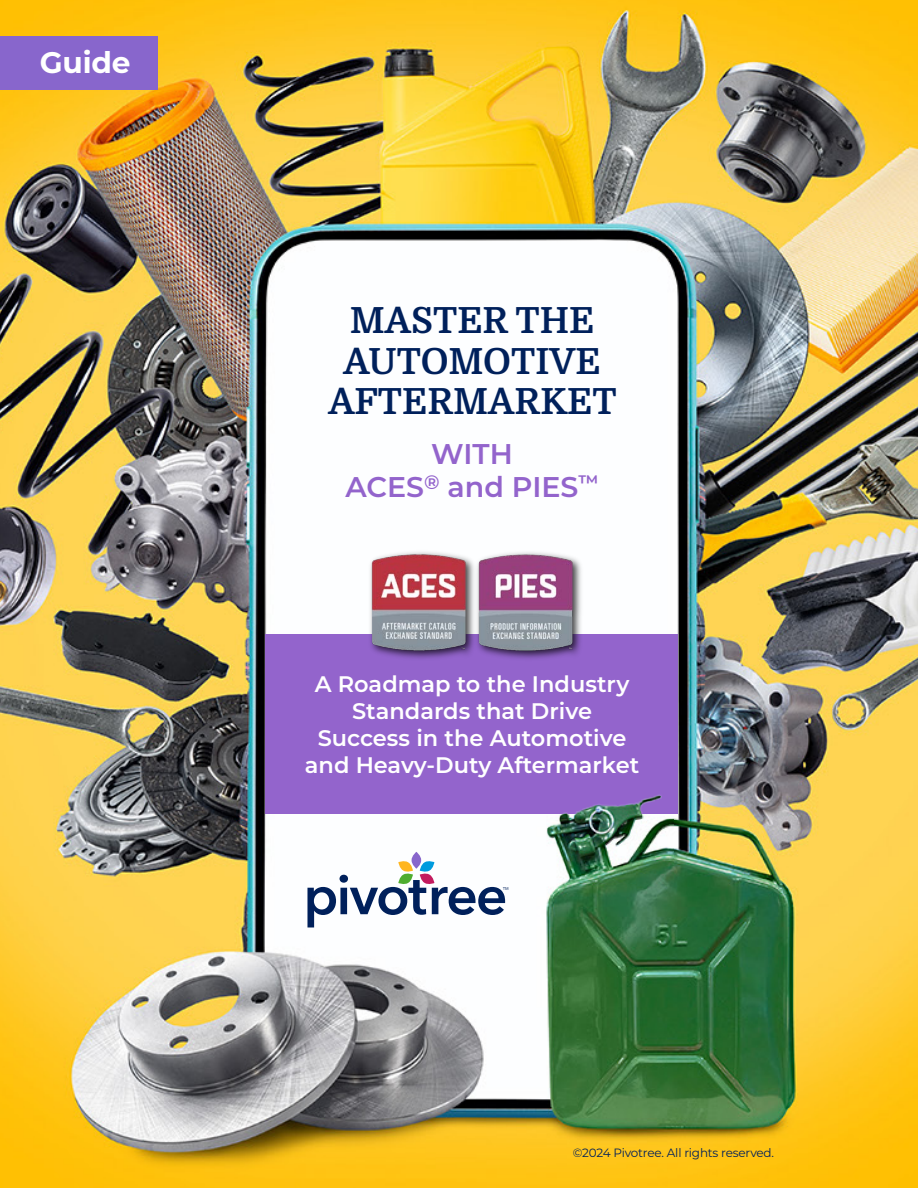
<style>
.page{position:relative;width:918px;height:1188px;background:#fff}
.page>*{position:absolute;margin:0;border:0;box-sizing:border-box;transform-origin:0 0}
.t1{font:36px/40.5px "Domine";color:#00205b;text-align:center}
.t2{font:700 29.7px "Montserrat";letter-spacing:-.005em;color:#fff}
.t3{font:600 28.5px/33px "Montserrat";color:#9364cc;text-align:center}
.t4{font:600 22.5px/27px "Montserrat";color:#fff;text-align:center}
.t5{font:12px "Montserrat";letter-spacing:-.015em;color:#00205b}
</style>
<div class="page">
<img style="left:0;top:0;width:918px;height:1188px">
<div style="left:0;top:36px;width:157px;height:53px;background:#86c"></div>
<svg style="left:412px;top:852px;width:9px;height:17px"></svg>
<svg style="left:307px;top:860px;width:201px;height:67px"></svg>
<div style="left:266px;top:634px;width:412px;height:180px;background:#9364cc"></div>
<img style="left:366px;top:548px;width:220px;height:111px">
<img style="left:372px;top:553px;width:202px;height:98px">
<img style="left:524px;top:794px;width:149px;height:90px">
<h2 class="t2" style="left:40px;top:41px;width:92px">Guide</h2>
<h1 class="t1" style="left:328px;top:301px;width:290px">MASTER THE<br>AUTOMOTIVE<br>AFTERMARKET</h1>
<p class="t3" style="left:345px;top:436px;width:255px">WITH<br>ACES<sup>®</sup> and PIES<sup>™</sup></p>
<p class="t4" style="left:305px;top:669px;width:336px">A Roadmap to the Industry<br>Standards that Drive<br>Success in the Automotive and Heavy-Duty Aftermarket</p>
<p class="t5" style="left:573px;top:1145px;width:203px">©2024 Pivotree. All rights reserved.</p>
</div>
